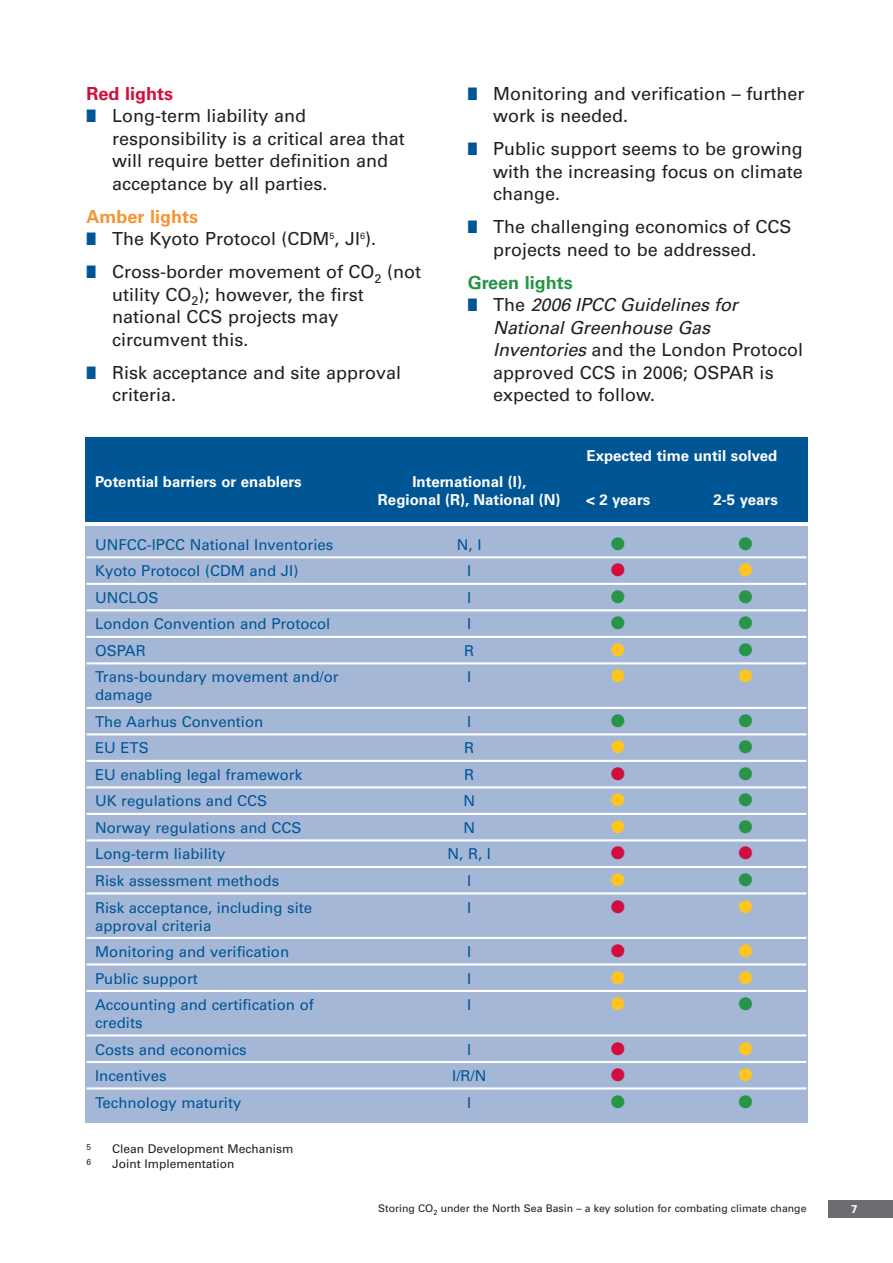
<style>
.page{position:relative;width:893px;height:1263px;background:#fff}
.page>*{position:absolute;margin:0;border:0;box-sizing:border-box;transform-origin:0 0}
.t1{font:18px/22.5px "Univers";color:#231f20}
.t2{font:18px "Zapf Dingbats";color:#289448}
.t3{font:18px "Zapf Dingbats";color:#fec422}
.t4{font:700 18px "Univers";color:#f79332}
.t5{font:700 18px "Univers";color:#289448}
.t6{font:700 18px "Univers";color:#d10e40}
.t7{font:18px "Zapf Dingbats";color:#d10e40}
.t8{font:15px/26.5px "Univers";color:#005595}
.t9{font:700 15px/18px "Univers";color:#fff;text-align:center}
.t10{font:12px "Univers";color:#231f20}
.t11{font:700 11.25px "Univers";color:#fff}
.t12{font:10.5px "Univers";color:#231f20}
.t13{font:8.4px "Univers";color:#231f20}
.s1{color:#005595}
.s2{font-style:italic}
</style>
<div class="page">
<div style="left:85px;top:526px;width:723px;height:597px;background:#a4b7d7"></div>
<div style="left:85px;top:437px;width:723px;height:85px;background:#005595"></div>
<div style="left:829px;top:1200px;width:64px;height:17px;background:#6c6d70"></div>
<hr style="left:87px;top:556px;width:719px;height:2px;background:#fff">
<hr style="left:87px;top:583px;width:719px;height:2px;background:#fff">
<hr style="left:87px;top:609px;width:719px;height:2px;background:#fff">
<hr style="left:87px;top:636px;width:719px;height:2px;background:#fff">
<hr style="left:87px;top:662px;width:719px;height:2px;background:#fff">
<hr style="left:87px;top:707px;width:719px;height:2px;background:#fff">
<hr style="left:87px;top:733px;width:719px;height:2px;background:#fff">
<hr style="left:87px;top:760px;width:719px;height:2px;background:#fff">
<hr style="left:87px;top:786px;width:719px;height:2px;background:#fff">
<hr style="left:87px;top:813px;width:719px;height:2px;background:#fff">
<hr style="left:87px;top:839px;width:719px;height:2px;background:#fff">
<hr style="left:87px;top:866px;width:719px;height:2px;background:#fff">
<hr style="left:87px;top:892px;width:719px;height:2px;background:#fff">
<hr style="left:87px;top:937px;width:719px;height:2px;background:#fff">
<hr style="left:87px;top:963px;width:719px;height:2px;background:#fff">
<hr style="left:87px;top:990px;width:719px;height:2px;background:#fff">
<hr style="left:87px;top:1034px;width:719px;height:2px;background:#fff">
<hr style="left:87px;top:1061px;width:719px;height:2px;background:#fff">
<hr style="left:87px;top:1087px;width:719px;height:2px;background:#fff">
<p class="t6" style="left:87px;top:87px;width:88px">Red lights</p>
<p class="t1" style="left:112px;top:106px;width:294px;text-indent:-26px"><span class="s1">■</span> Long-term liability and responsibility is a critical area that will require better definition and acceptance by all parties.</p>
<p class="t4" style="left:87px;top:210px;width:113px">Amber lights</p>
<p class="t1" style="left:87px;top:229px;width:291px"><span class="s1">■</span> The Kyoto Protocol (CDM<sup>5</sup>, JI<sup>6</sup>).</p>
<p class="t1" style="left:112px;top:262px;width:310px;text-indent:-26px"><span class="s1">■</span> Cross-border movement of CO<sub>2</sub> (not utility CO<sub>2</sub>); however, the first national CCS projects may circumvent this.</p>
<p class="t1" style="left:112px;top:363px;width:291px;text-indent:-26px"><span class="s1">■</span> Risk acceptance and site approval criteria.</p>
<p class="t1" style="left:493px;top:84px;width:313px;text-indent:-26px"><span class="s1">■</span> Monitoring and verification – further work is needed.</p>
<p class="t1" style="left:493px;top:139px;width:311px;text-align:justify;text-indent:-26px"><span class="s1">■</span> Public support seems to be growing with the increasing focus on climate change.</p>
<p class="t1" style="left:468px;top:217px;width:325px;text-align:center"><span class="s1">■</span> The challenging economics of CCS projects need to be addressed.</p>
<p class="t5" style="left:468px;top:276px;width:106px">Green lights</p>
<p class="t1" style="left:493px;top:295px;width:311px;text-indent:-26px"><span class="s1">■</span> The <span class="s2">2006 IPCC Guidelines for<br>National Greenhouse Gas<br>Inventories</span> and the London Protocol approved CCS in 2006; OSPAR is expected to follow.</p>
<p class="t9" style="left:586px;top:448px;width:192px">Expected time until solved</p>
<p class="t9" style="left:95px;top:474px;width:208px">Potential barriers or enablers</p>
<p class="t9" style="left:378px;top:474px;width:184px">International (I),<br>Regional (R), National (N)</p>
<p class="t9" style="left:586px;top:492px;width:66px">&lt; 2 years</p>
<p class="t9" style="left:714px;top:492px;width:66px">2-5 years</p>
<p class="t8" style="left:95px;top:533px;width:240px">UNFCC-IPCC National Inventories</p>
<p class="t8" style="left:457px;top:533px;width:26px">N, I</p>
<p class="t2" style="left:611px;top:533px;width:16px">●</p>
<p class="t2" style="left:738px;top:533px;width:16px">●</p>
<p class="t8" style="left:95px;top:559px;width:205px">Kyoto Protocol (CDM and JI)</p>
<p class="t8" style="left:467px;top:559px;width:6px">I</p>
<p class="t7" style="left:611px;top:560px;width:16px">●</p>
<p class="t3" style="left:738px;top:560px;width:16px">●</p>
<p class="t8" style="left:95px;top:586px;width:65px">UNCLOS</p>
<p class="t8" style="left:467px;top:586px;width:6px">I</p>
<p class="t2" style="left:611px;top:586px;width:16px">●</p>
<p class="t2" style="left:738px;top:586px;width:16px">●</p>
<p class="t8" style="left:95px;top:612px;width:237px">London Convention and Protocol</p>
<p class="t8" style="left:467px;top:612px;width:6px">I</p>
<p class="t2" style="left:611px;top:613px;width:16px">●</p>
<p class="t2" style="left:738px;top:613px;width:16px">●</p>
<p class="t8" style="left:95px;top:639px;width:52px">OSPAR</p>
<p class="t8" style="left:464px;top:639px;width:12px">R</p>
<p class="t3" style="left:611px;top:639px;width:16px">●</p>
<p class="t2" style="left:738px;top:639px;width:16px">●</p>
<p class="t8" style="left:95px;top:665px;width:245px">Trans-boundary movement and/or</p>
<p class="t8" style="left:467px;top:665px;width:6px">I</p>
<p class="t3" style="left:611px;top:666px;width:16px">●</p>
<p class="t3" style="left:738px;top:666px;width:16px">●</p>
<p class="t8" style="left:95px;top:683px;width:170px">damage<br>The Aarhus Convention</p>
<p class="t8" style="left:467px;top:710px;width:6px">I</p>
<p class="t2" style="left:611px;top:710px;width:16px">●</p>
<p class="t2" style="left:738px;top:710px;width:16px">●</p>
<p class="t8" style="left:95px;top:736px;width:55px">EU ETS</p>
<p class="t8" style="left:464px;top:736px;width:12px">R</p>
<p class="t3" style="left:611px;top:737px;width:16px">●</p>
<p class="t2" style="left:738px;top:737px;width:16px">●</p>
<p class="t8" style="left:95px;top:763px;width:209px">EU enabling legal framework</p>
<p class="t8" style="left:464px;top:763px;width:12px">R</p>
<p class="t7" style="left:611px;top:763px;width:16px">●</p>
<p class="t2" style="left:738px;top:763px;width:16px">●</p>
<p class="t8" style="left:95px;top:789px;width:174px">UK regulations and CCS</p>
<p class="t8" style="left:463px;top:789px;width:13px">N</p>
<p class="t3" style="left:611px;top:790px;width:16px">●</p>
<p class="t2" style="left:738px;top:790px;width:16px">●</p>
<p class="t8" style="left:95px;top:816px;width:208px">Norway regulations and CCS</p>
<p class="t8" style="left:463px;top:816px;width:13px">N</p>
<p class="t3" style="left:611px;top:816px;width:16px">●</p>
<p class="t2" style="left:738px;top:816px;width:16px">●</p>
<p class="t8" style="left:95px;top:842px;width:132px">Long-term liability</p>
<p class="t8" style="left:448px;top:842px;width:45px">N, R, I</p>
<p class="t7" style="left:611px;top:843px;width:16px">●</p>
<p class="t7" style="left:738px;top:843px;width:16px">●</p>
<p class="t8" style="left:95px;top:869px;width:186px">Risk assessment methods</p>
<p class="t8" style="left:467px;top:869px;width:6px">I</p>
<p class="t3" style="left:611px;top:869px;width:16px">●</p>
<p class="t2" style="left:738px;top:869px;width:16px">●</p>
<p class="t8" style="left:95px;top:895px;width:219px">Risk acceptance, including site</p>
<p class="t8" style="left:467px;top:895px;width:6px">I</p>
<p class="t7" style="left:611px;top:896px;width:16px">●</p>
<p class="t3" style="left:738px;top:896px;width:16px">●</p>
<p class="t8" style="left:95px;top:913px;width:196px">approval criteria<br>Monitoring and verification</p>
<p class="t8" style="left:467px;top:940px;width:6px">I</p>
<p class="t7" style="left:611px;top:940px;width:16px">●</p>
<p class="t3" style="left:738px;top:940px;width:16px">●</p>
<p class="t8" style="left:95px;top:966px;width:104px">Public support</p>
<p class="t8" style="left:467px;top:966px;width:6px">I</p>
<p class="t3" style="left:611px;top:967px;width:16px">●</p>
<p class="t3" style="left:738px;top:967px;width:16px">●</p>
<p class="t8" style="left:95px;top:993px;width:220px">Accounting and certification of</p>
<p class="t8" style="left:467px;top:993px;width:6px">I</p>
<p class="t3" style="left:611px;top:993px;width:16px">●</p>
<p class="t2" style="left:738px;top:993px;width:16px">●</p>
<p class="t8" style="left:95px;top:1011px;width:153px">credits<br>Costs and economics</p>
<p class="t8" style="left:467px;top:1037px;width:6px">I</p>
<p class="t7" style="left:611px;top:1038px;width:16px">●</p>
<p class="t3" style="left:738px;top:1038px;width:16px">●</p>
<p class="t8" style="left:95px;top:1064px;width:73px">Incentives</p>
<p class="t8" style="left:452px;top:1064px;width:36px">I/R/N</p>
<p class="t7" style="left:611px;top:1064px;width:16px">●</p>
<p class="t3" style="left:738px;top:1064px;width:16px">●</p>
<p class="t8" style="left:95px;top:1090px;width:148px">Technology maturity</p>
<p class="t8" style="left:467px;top:1090px;width:6px">I</p>
<p class="t2" style="left:611px;top:1091px;width:16px">●</p>
<p class="t2" style="left:738px;top:1091px;width:16px">●</p>
<p class="t13" style="left:87px;top:1144px;width:6px">5</p>
<p class="t10" style="left:112px;top:1144px;width:183px">Clean Development Mechanism</p>
<p class="t13" style="left:87px;top:1159px;width:6px">6</p>
<p class="t10" style="left:112px;top:1159px;width:124px">Joint Implementation</p>
<p class="t12" style="left:378px;top:1205px;width:430px">Storing CO<sub>2</sub> under the North Sea Basin – a key solution for combating climate change</p>
<p class="t11" style="left:851px;top:1205px;width:8px">7</p>
</div>
